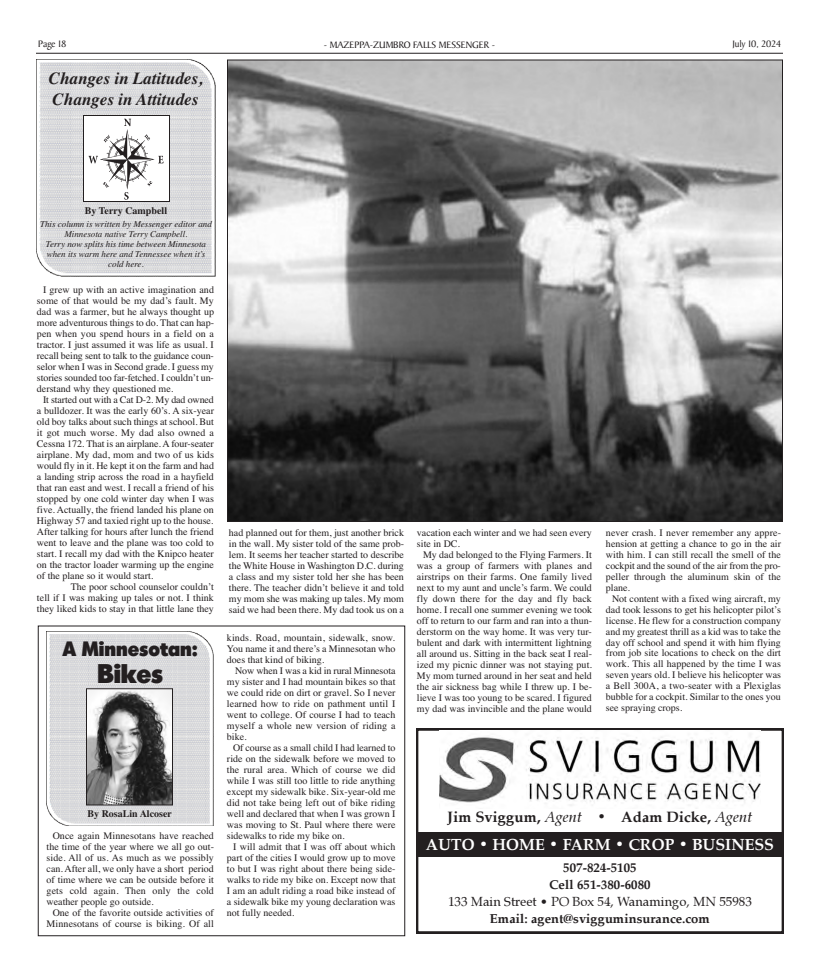
<style>
.page{position:relative;width:819px;height:972px;background:#fff}
.page>*{position:absolute;margin:0;border:0;box-sizing:border-box;transform-origin:0 0}
.t1{font:26px "Admisi Display S Si";color:#231f20}
.t2{font:20px "Admisi Display S Si";color:#231f20}
.t3{font:italic 700 17px/21px "Times";color:#231f20}
.t4{font:16px "Palatino Bold+T42+XVIZPR";color:#fff}
.t5{font:15px "Palatino Bold+T42+XVIZPR";color:#231f20}
.t6{font:13px/17px "Palatino Bold+T42+XVIZPR";color:#231f20;text-align:center}
.t7{font:13px "Palatino Roman+T42+LQYKVL";color:#231f20}
.t8{font:10px/11px "Times";color:#231f20;text-align:justify}
.t9{font:10px "Baker Signet";color:#231f20}
.t10{font:700 10px "Times";color:#231f20}
.t11{font:italic 9px/10px "Times";color:#231f20;text-align:center}
.s1{font-family:"Palatino Italic+T42+GRCFNY"}
</style>
<div class="page">
<hr style="left:36px;top:53px;width:747px;height:1px;background:#231f20">
<div style="left:38px;top:626px;width:367px;height:310px;border:1px solid #231f20"></div>
<img style="left:37px;top:60px;width:178px;height:216px">
<div style="left:84px;top:116px;width:86px;height:86px;background:#fff"></div>
<img style="left:89px;top:118px;width:74px;height:81px">
<div style="left:83px;top:115px;width:87px;height:87px;border:1px solid #231f20"></div>
<img style="left:47px;top:631px;width:167px;height:195px">
<img style="left:88px;top:690px;width:83px;height:114px">
<div style="left:86px;top:688px;width:87px;height:118px;border:1px solid #231f20"></div>
<img style="left:229px;top:62px;width:552px;height:458px">
<svg style="left:416px;top:729px;width:368px;height:204px"></svg>
<img style="left:439px;top:731px;width:322px;height:77px">
<div style="left:418px;top:832px;width:365px;height:24px;background:#231f20"></div>
<p class="t9" style="left:38px;top:40px;width:30px">Page 18</p>
<p class="t9" style="left:324px;top:41px;width:173px">- MAZEPPA-ZUMBRO FALLS MESSENGER -</p>
<p class="t9" style="left:732px;top:40px;width:50px">July 10, 2024</p>
<h3 class="t3" style="left:49px;top:68px;width:155px">Changes in Latitudes,<br>Changes in Attitudes</h3>
<p class="t10" style="left:85px;top:205px;width:84px">By Terry Campbell</p>
<p class="t11" style="left:40px;top:219px;width:173px">This column is written by Messenger editor and Minnesota native Terry Campbell.<br>Terry now splits his time between Minnesota when its warm here and Tennessee when it’s cold here.</p>
<p class="t8" style="left:37px;top:284px;width:179px;text-indent:6px">I grew up with an active imagination and some of that would be my dad’s fault. My dad was a farmer, but he always thought up more adventurous things to do. That can hap&shy;pen when you spend hours in a field on a tractor. I just assumed it was life as usual. I recall being sent to talk to the guidance coun&shy;selor when I was in Second grade. I guess my stories sounded too far-fetched. I couldn’t un&shy;derstand why they questioned me.</p>
<p class="t8" style="left:37px;top:394px;width:179px;text-indent:6px">It started out with a Cat D-2. My dad owned a bulldozer. It was the early 60’s. A six-year old boy talks about such things at school. But it got much worse. My dad also owned a Cessna 172. That is an airplane. A four-seater airplane. My dad, mom and two of us kids would fly in it. He kept it on the farm and had a landing strip across the road in a hayfield that ran east and west. I recall a friend of his stopped by one cold winter day when I was five. Actually, the friend landed his plane on Highway 57 and taxied right up to the house.<br>After talking for hours after lunch the friend went to leave and the plane was too cold to start. I recall my dad with the Knipco heater on the tractor loader warming up the engine of the plane so it would start.</p>
<p class="t8" style="left:37px;top:581px;width:178px;text-indent:34px">The poor school counselor couldn’t tell if I was making up tales or not. I think they liked kids to stay in that little lane they</p>
<h2 class="t2" style="left:63px;top:641px;width:136px">A Minnesotan:</h2>
<h1 class="t1" style="left:97px;top:664px;width:67px">Bikes</h1>
<p class="t10" style="left:88px;top:808px;width:86px">By RosaLin Alcoser</p>
<p class="t8" style="left:47px;top:830px;width:169px;text-indent:6px">Once again Minnesotans have reached the time of the year where we all go out&shy;side. All of us. As much as we possibly can. After all, we only have a short period of time where we can be outside before it gets cold again. Then only the cold weather people go outside.</p>
<p class="t8" style="left:47px;top:907px;width:169px;text-align:right">One of the favorite outside activities of<br>Minnesotans of course is biking. Of all</p>
<p class="t8" style="left:229px;top:527px;width:177px">had planned out for them, just another brick in the wall. My sister told of the same prob&shy;lem. It seems her teacher started to describe the White House in Washington D.C. during a class and my sister told her she has been there. The teacher didn’t believe it and told my mom she was making up tales. My mom said we had been there. My dad took us on a</p>
<p class="t8" style="left:417px;top:527px;width:176px">vacation each winter and we had seen every site in DC.</p>
<p class="t8" style="left:606px;top:527px;width:177px">never crash. I never remember any appre&shy;hension at getting a chance to go in the air with him. I can still recall the smell of the cockpit and the sound of the air from the pro&shy;peller through the aluminum skin of the plane.</p>
<p class="t8" style="left:606px;top:593px;width:177px;text-indent:6px">Not content with a fixed wing aircraft, my dad took lessons to get his helicopter pilot’s license. He flew for a construction company and my greatest thrill as a kid was to take the day off school and spend it with him flying from job site locations to check on the dirt work. This all happened by the time I was seven years old. I believe his helicopter was a Bell 300A, a two-seater with a Plexiglas bubble for a cockpit. Similar to the ones you see spraying crops.</p>
<p class="t8" style="left:417px;top:549px;width:177px;text-indent:6px">My dad belonged to the Flying Farmers. It was a group of farmers with planes and airstrips on their farms. One family lived next to my aunt and uncle’s farm. We could fly down there for the day and fly back home. I recall one summer evening we took off to return to our farm and ran into a thun&shy;derstorm on the way home. It was very tur&shy;bulent and dark with intermittent lightning all around us. Sitting in the back seat I real&shy;ized my picnic dinner was not staying put.<br>My mom turned around in her seat and held the air sickness bag while I threw up. I be&shy;lieve I was too young to be scared. I figured my dad was invincible and the plane would</p>
<p class="t8" style="left:227px;top:632px;width:170px">kinds. Road, mountain, sidewalk, snow.<br>You name it and there’s a Minnesotan who does that kind of biking.</p>
<p class="t8" style="left:227px;top:665px;width:170px;text-indent:8px">Now when I was a kid in rural Minnesota my sister and I had mountain bikes so that we could ride on dirt or gravel. So I never learned how to ride on pathment until I went to college. Of course I had to teach myself a whole new version of riding a bike.</p>
<p class="t8" style="left:227px;top:742px;width:170px;text-indent:6px">Of course as a small child I had learned to ride on the sidewalk before we moved to the rural area. Which of course we did while I was still too little to ride anything except my sidewalk bike. Six-year-old me did not take being left out of bike riding well and declared that when I was grown I was moving to St. Paul where there were sidewalks to ride my bike on.</p>
<p class="t8" style="left:227px;top:841px;width:170px;text-indent:6px">I will admit that I was off about which part of the cities I would grow up to move to but I was right about there being side&shy;walks to ride my bike on. Except now that I am an adult riding a road bike instead of a sidewalk bike my young declaration was not fully needed.</p>
<h3 class="t5" style="left:448px;top:805px;width:306px">Jim Sviggum, <span class="s1">Agent</span> • Adam Dicke, <span class="s1">Agent</span></h3>
<h3 class="t4" style="left:426px;top:831px;width:350px">AUTO • HOME • FARM • CROP • BUSINESS</h3>
<h3 class="t6" style="left:549px;top:859px;width:103px">507-824-5105<br>Cell 651-380-6080</h3>
<h3 class="t7" style="left:448px;top:891px;width:305px">133 Main Street • PO Box 54, Wanamingo, MN 55983</h3>
<h3 class="t6" style="left:490px;top:910px;width:222px">Email: agent@svigguminsurance.com</h3>
</div>
